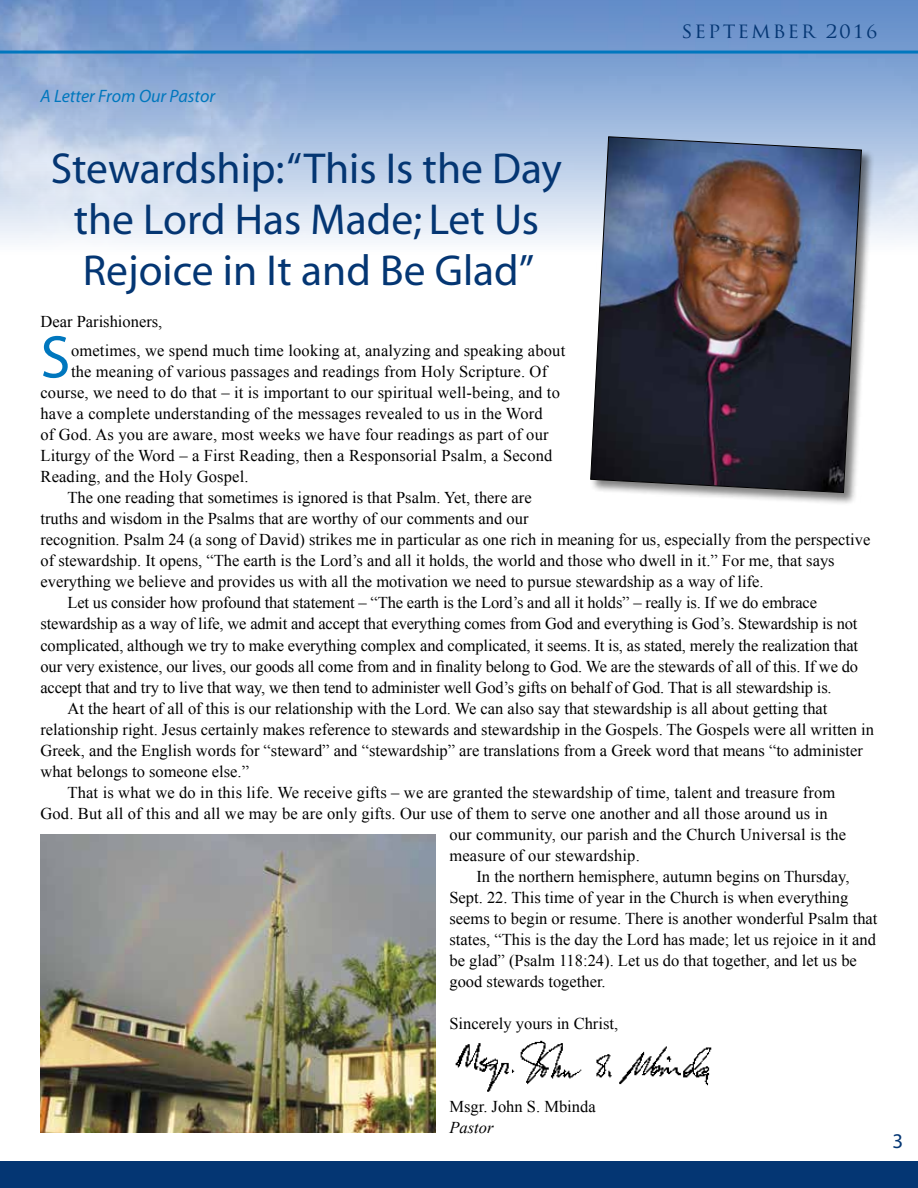
<style>
.page{position:relative;width:918px;height:1188px;background:#fff}
.page>*{position:absolute;margin:0;border:0;box-sizing:border-box;transform-origin:0 0}
.t1{font:60.6px "Myriad";color:#0077be}
.t2{font:43.5px/51px "Myriad";color:#043673;text-align:center}
.t3{font:21px "Trajan Pro";letter-spacing:.1em;color:#043673}
.t4{font:21px "Myriad";color:#043673}
.t5{font:italic 18px "Myriad";color:#0077be}
.t6{font:16.5px "Times New Roman";color:#000}
.t7{font:italic 16.5px "Times New Roman";color:#000}
</style>
<div class="page">
<img style="left:0;top:0;width:918px;height:243px">
<hr style="left:0;top:51px;width:918px;height:3px;background:#0077be">
<div style="left:0;top:1161px;width:918px;height:27px;background:#043673"></div>
<img style="left:455px;top:1040px;width:257px;height:51px">
<div style="left:590px;top:136px;width:284px;height:370px;background:#000;opacity:.5"></div>
<img style="left:590px;top:136px;width:272px;height:357px">
<img style="left:40px;top:835px;width:396px;height:297px">
<p class="t5" style="left:40px;top:87px;width:176px">A Letter From Our Pastor</p>
<h2 class="t2" style="left:51px;top:144px;width:513px">Stewardship: “This Is the Day the Lord Has Made; Let Us<br>Rejoice in It and Be Glad”</h2>
<p class="t6" style="left:40px;top:310px;width:123px">Dear Parishioners,</p>
<p class="t3" style="left:682px;top:17px;width:197px">SEPTEMBER 2016</p>
<h1 class="t1" style="left:40px;top:327px;width:31px">S</h1>
<p class="t6" style="left:71px;top:340px;width:496px">ometimes, we spend much time looking at, analyzing and speaking about</p>
<p class="t6" style="left:71px;top:361px;width:478px">the meaning of various passages and readings from Holy Scripture. Of</p>
<p class="t6" style="left:41px;top:382px;width:521px">course, we need to do that – it is important to our spiritual well-being, and to</p>
<p class="t6" style="left:41px;top:403px;width:504px">have a complete understanding of the messages revealed to us in the Word</p>
<p class="t6" style="left:41px;top:424px;width:510px">of God. As you are aware, most weeks we have four readings as part of our</p>
<p class="t6" style="left:41px;top:445px;width:513px">Liturgy of the Word – a First Reading, then a Responsorial Psalm, a Second</p>
<p class="t6" style="left:41px;top:466px;width:210px">Reading, and the Holy Gospel.</p>
<p class="t6" style="left:67px;top:487px;width:466px">The one reading that sometimes is ignored is that Psalm. Yet, there are</p>
<p class="t6" style="left:41px;top:508px;width:490px">truths and wisdom in the Psalms that are worthy of our comments and our</p>
<p class="t6" style="left:41px;top:529px;width:831px">recognition. Psalm 24 (a song of David) strikes me in particular as one rich in meaning for us, especially from the perspective</p>
<p class="t6" style="left:41px;top:550px;width:796px">of stewardship. It opens, “The earth is the Lord’s and all it holds, the world and those who dwell in it.” For me, that says</p>
<p class="t6" style="left:41px;top:571px;width:725px">everything we believe and provides us with all the motivation we need to pursue stewardship as a way of life.</p>
<p class="t6" style="left:67px;top:592px;width:751px">Let us consider how profound that statement – “The earth is the Lord’s and all it holds” – really is. If we do embrace</p>
<p class="t6" style="left:41px;top:613px;width:818px">stewardship as a way of life, we admit and accept that everything comes from God and everything is God’s. Stewardship is not</p>
<p class="t6" style="left:41px;top:634px;width:819px">complicated, although we try to make everything complex and complicated, it seems. It is, as stated, merely the realization that</p>
<p class="t6" style="left:41px;top:655px;width:819px">our very existence, our lives, our goods all come from and in finality belong to God. We are the stewards of all of this. If we do</p>
<p class="t6" style="left:41px;top:676px;width:793px">accept that and try to live that way, we then tend to administer well God’s gifts on behalf of God. That is all stewardship is.</p>
<p class="t6" style="left:67px;top:697px;width:762px">At the heart of all of this is our relationship with the Lord. We can also say that stewardship is all about getting that</p>
<p class="t6" style="left:41px;top:718px;width:835px">relationship right. Jesus certainly makes reference to stewards and stewardship in the Gospels. The Gospels were all written in</p>
<p class="t6" style="left:41px;top:739px;width:824px">Greek, and the English words for “steward” and “stewardship” are translations from a Greek word that means “to administer</p>
<p class="t6" style="left:41px;top:760px;width:210px">what belongs to someone else.”</p>
<p class="t6" style="left:67px;top:781px;width:769px">That is what we do in this life. We receive gifts – we are granted the stewardship of time, talent and treasure from</p>
<p class="t6" style="left:41px;top:802px;width:789px">God. But all of this and all we may be are only gifts. Our use of them to serve one another and all those around us in</p>
<p class="t6" style="left:449px;top:823px;width:398px">our community, our parish and the Church Universal is the</p>
<p class="t6" style="left:449px;top:844px;width:192px">measure of our stewardship.</p>
<p class="t6" style="left:476px;top:865px;width:374px">In the northern hemisphere, autumn begins on Thursday,</p>
<p class="t6" style="left:449px;top:886px;width:400px">Sept. 22. This time of year in the Church is when everything</p>
<p class="t6" style="left:449px;top:907px;width:430px">seems to begin or resume. There is another wonderful Psalm that</p>
<p class="t6" style="left:449px;top:928px;width:428px">states, “This is the day the Lord has made; let us rejoice in it and</p>
<p class="t6" style="left:449px;top:949px;width:409px">be glad” (Psalm 118:24). Let us do that together, and let us be</p>
<p class="t6" style="left:449px;top:970px;width:158px">good stewards together.</p>
<p class="t6" style="left:449px;top:1012px;width:170px">Sincerely yours in Christ,</p>
<p class="t6" style="left:449px;top:1096px;width:148px">Msgr. John S. Mbinda</p>
<p class="t7" style="left:449px;top:1117px;width:46px">Pastor</p>
<p class="t4" style="left:892px;top:1131px;width:12px">3</p>
</div>
